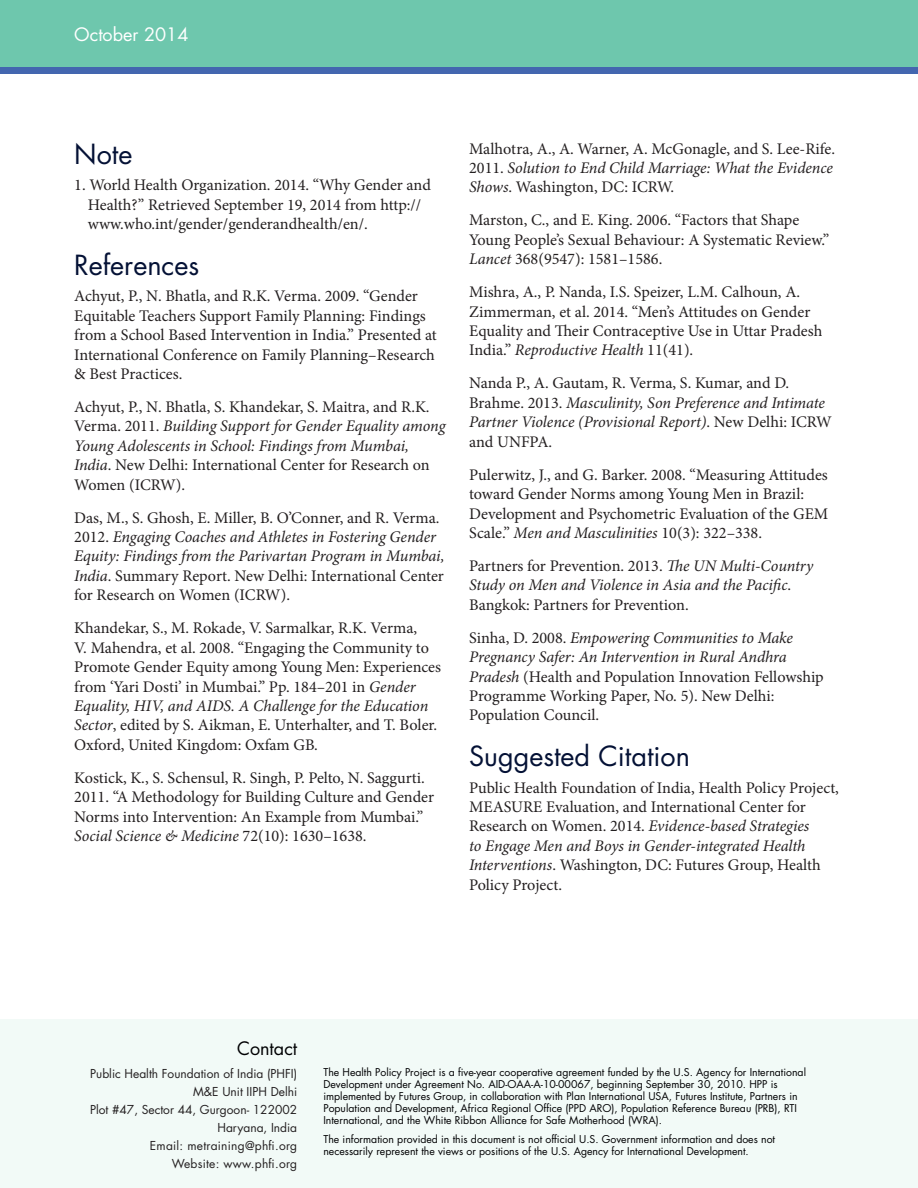
<style>
.page{position:relative;width:918px;height:1188px;background:#fff}
.page>*{position:absolute;margin:0;border:0;box-sizing:border-box;transform-origin:0 0}
.Heading_1{font:27px "Futura Std";color:#041135}
.t1{font:18px "Futura Std";color:#fff}
.Contact_Heading{font:18px "Futura Std";color:#000002}
.Body{font:16.2px/19.5px "Minion Pro";color:#231f20}
.t2{font:15px "Futura Std";color:#231f20}
.t3{font:12px "Futura Std";color:#231f20}
.t4{font:12px "Futura Std";letter-spacing:.02em;color:#231f20}
.Fine_Print{font:10.5px/12px "Futura Std";color:#000002}
.s1{font-style:italic}
</style>
<div class="page">
<div style="left:0;top:0;width:918px;height:68px;background:#6ec7ad"></div>
<div style="left:0;top:68px;width:918px;height:6px;background:#4366af"></div>
<div style="left:0;top:1019px;width:918px;height:169px;background:#f2faf7"></div>
<p class="t1" style="left:74px;top:23px;width:116px">October 2014</p>
<p class="Heading_1" style="left:74px;top:137px;width:60px">Note</p>
<p class="Body" style="left:88px;top:175px;width:345px;text-indent:-13px">1. World Health Organization. 2014. “Why Gender and<br>Health?” Retrieved September 19, 2014 from http:// www.who.int/gender/genderandhealth/en/.</p>
<p class="Heading_1" style="left:74px;top:248px;width:127px">References</p>
<p class="Body" style="left:74px;top:286px;width:364px">Achyut, P., N. Bhatla, and R.K. Verma. 2009. “Gender Equitable Teachers Support Family Planning: Findings from a School Based Intervention in India.” Presented at International Conference on Family Planning–Research &amp; Best Practices.</p>
<p class="Body" style="left:74px;top:397px;width:373px">Achyut, P., N. Bhatla, S. Khandekar, S. Maitra, and R.K.<br>Verma. 2011. <span class="s1">Building Support for Gender Equality among Young Adolescents in School: Findings from Mumbai, India</span>. New Delhi: International Center for Research on Women (ICRW).</p>
<p class="Body" style="left:74px;top:508px;width:372px">Das, M., S. Ghosh, E. Miller, B. O’Conner, and R. Verma.<br>2012. <span class="s1">Engaging Coaches and Athletes in Fostering Gender Equity: Findings from the Parivartan Program in Mumbai, India</span>. Summary Report. New Delhi: International Center for Research on Women (ICRW).</p>
<p class="Body" style="left:74px;top:618px;width:368px">Khandekar, S., M. Rokade, V. Sarmalkar, R.K. Verma,<br>V. Mahendra, et al. 2008. “Engaging the Community to Promote Gender Equity among Young Men: Experiences from ‘Yari Dosti’ in Mumbai.” Pp. 184–201 in <span class="s1">Gender Equality, HIV, and AIDS. A Challenge for the Education Sector</span>, edited by S. Aikman, E. Unterhalter, and T. Boler.<br>Oxford, United Kingdom: Oxfam GB.</p>
<p class="Body" style="left:74px;top:768px;width:361px">Kostick, K., S. Schensul, R. Singh, P. Pelto, N. Saggurti.<br>2011. “A Methodology for Building Culture and Gender Norms into Intervention: An Example from Mumbai.” <span class="s1">Social Science &amp; Medicine</span> 72(10): 1630–1638.</p>
<p class="Body" style="left:469px;top:139px;width:367px">Malhotra, A., A. Warner, A. McGonagle, and S. Lee-Rife.<br>2011. <span class="s1">Solution to End Child Marriage: What the Evidence<br>Shows</span>. Washington, DC: ICRW.</p>
<p class="Body" style="left:469px;top:210px;width:362px">Marston, C., and E. King. 2006. “Factors that Shape<br>Young People’s Sexual Behaviour: A Systematic Review.”<br><span class="s1">Lancet</span> 368(9547): 1581–1586.</p>
<p class="Body" style="left:469px;top:282px;width:355px">Mishra, A., P. Nanda, I.S. Speizer, L.M. Calhoun, A.<br>Zimmerman, et al. 2014. “Men’s Attitudes on Gender Equality and Their Contraceptive Use in Uttar Pradesh India.” <span class="s1">Reproductive Health</span> 11(41).</p>
<p class="Body" style="left:469px;top:374px;width:364px">Nanda P., A. Gautam, R. Verma, S. Kumar, and D.<br>Brahme. 2013. <span class="s1">Masculinity, Son Preference and Intimate Partner Violence (Provisional Report)</span>. New Delhi: ICRW and UNFPA.</p>
<p class="Body" style="left:469px;top:465px;width:361px">Pulerwitz, J., and G. Barker. 2008. “Measuring Attitudes toward Gender Norms among Young Men in Brazil:<br>Development and Psychometric Evaluation of the GEM Scale.” <span class="s1">Men and Masculinities</span> 10(3): 322–338.</p>
<p class="Body" style="left:469px;top:556px;width:346px">Partners for Prevention. 2013. <span class="s1">The UN Multi-Country<br>Study on Men and Violence in Asia and the Pacific</span>.<br>Bangkok: Partners for Prevention.</p>
<p class="Body" style="left:469px;top:628px;width:356px">Sinha, D. 2008. <span class="s1">Empowering Communities to Make Pregnancy Safer: An Intervention in Rural Andhra Pradesh</span> (Health and Population Innovation Fellowship Programme Working Paper, No. 5). New Delhi:<br>Population Council.</p>
<p class="Heading_1" style="left:469px;top:739px;width:222px">Suggested Citation</p>
<p class="Body" style="left:469px;top:778px;width:371px">Public Health Foundation of India, Health Policy Project, MEASURE Evaluation, and International Center for Research on Women. 2014. <span class="s1">Evidence-based Strategies<br>to Engage Men and Boys in Gender-integrated Health Interventions</span>. Washington, DC: Futures Group, Health Policy Project.</p>
<p class="Contact_Heading" style="left:237px;top:1037px;width:62px">Contact</p>
<p class="t3" style="left:90px;top:1066px;width:209px">Public Health Foundation of India (PHFI)</p>
<p class="t3" style="left:193px;top:1084px;width:106px">M&amp;E Unit IIPH Delhi</p>
<p class="t3" style="left:90px;top:1102px;width:209px">Plot #47, Sector 44, Gurgoon- 122002</p>
<p class="t3" style="left:218px;top:1120px;width:81px">Haryana, India</p>
<p class="t4" style="left:150px;top:1138px;width:149px">Email: metraining@phfi.org</p>
<p class="t4" style="left:172px;top:1156px;width:127px">Website: www.phfi.org</p>
<p class="Fine_Print" style="left:323px;top:1067px;width:484px">The Health Policy Project is a five-year cooperative agreement funded by the U.S. Agency for International Development under Agreement No. AID-OAA-A-10-00067, beginning September 30, 2010. HPP is implemented by Futures Group, in collaboration with Plan International USA, Futures Institute, Partners in Population and Development, Africa Regional Office (PPD ARO), Population Reference Bureau (PRB), RTI International, and the White Ribbon Alliance for Safe Motherhood (WRA).</p>
<p class="Fine_Print" style="left:323px;top:1133px;width:453px">The information provided in this document is not official U.S. Government information and does not necessarily represent the views or positions of the U.S. Agency for International Development.</p>
<p class="t2" style="left:454px;top:1146px;width:11px">6</p>
</div>
